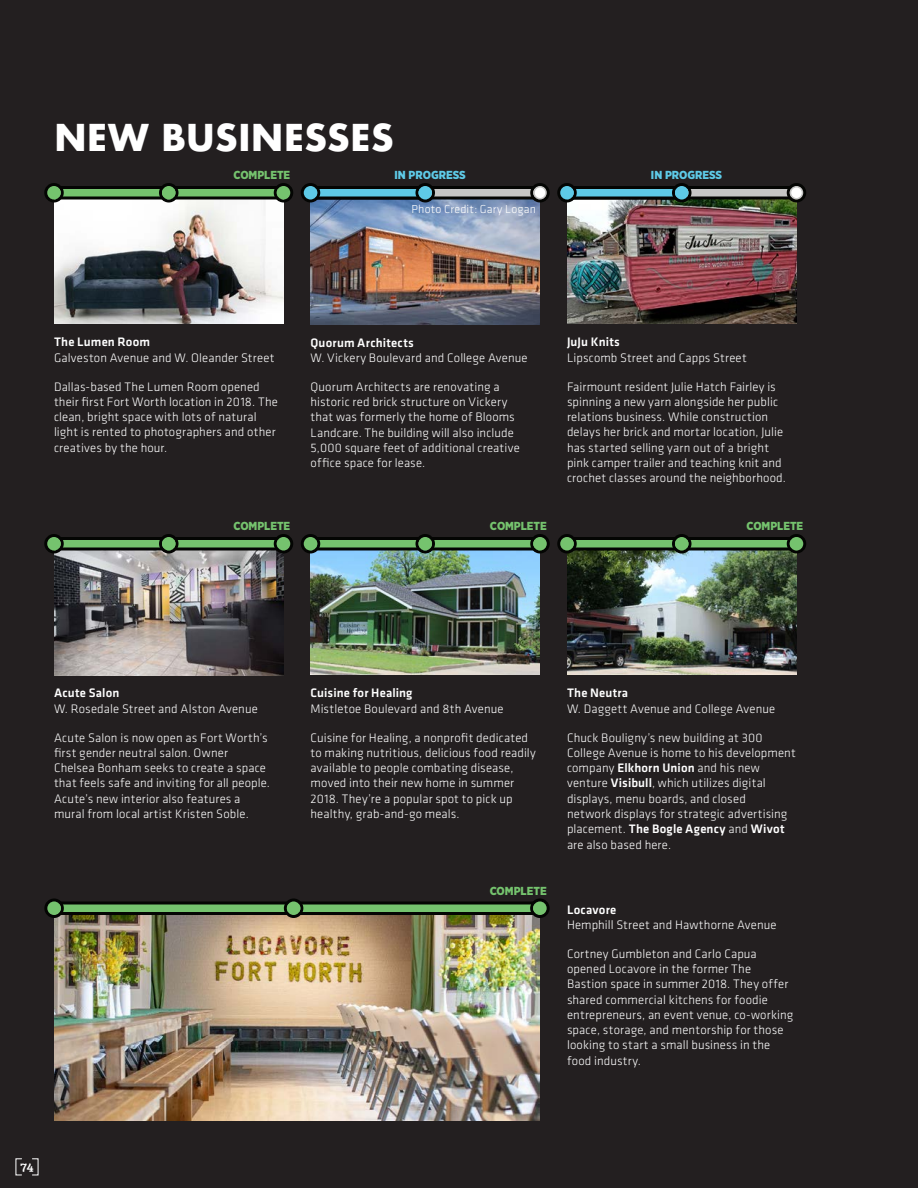
<style>
.page{position:relative;width:918px;height:1188px;background:#231f20}
.page>*{position:absolute;margin:0;border:0;box-sizing:border-box;transform-origin:0 0}
.Section_Headings{font:700 36px "Futura";color:#fff}
.t1{font:700 13.5px "Klinic Slab";color:#fff}
.Membership{font:300 12.75px/15.3px "Klavika";letter-spacing:.01em;color:#fff}
.Photo_Caption{font:300 12px "Klavika";letter-spacing:.015em;color:#fff}
.t2{font:900 11.7px "Gotham Narrow";color:#75c36e}
.t3{font:900 11.7px "Gotham Narrow";color:#5ecae7}
.s1{font-family:"Klavika Medium TF";font-weight:400}
</style>
<div class="page">
<img style="left:54px;top:202px;width:230px;height:122px">
<img style="left:54px;top:554px;width:229px;height:121px">
<img style="left:310px;top:203px;width:230px;height:121px">
<img style="left:54px;top:918px;width:486px;height:202px">
<img style="left:310px;top:554px;width:230px;height:121px">
<img style="left:567px;top:203px;width:229px;height:121px">
<img style="left:567px;top:554px;width:229px;height:121px">
<svg style="left:44px;top:183px;width:249px;height:19px"></svg>
<div style="left:47px;top:186px;width:14px;height:14px;background:#75c36e;border-radius:50%"></div>
<svg style="left:44px;top:534px;width:249px;height:20px"></svg>
<div style="left:47px;top:537px;width:14px;height:14px;background:#75c36e;border-radius:50%"></div>
<svg style="left:301px;top:534px;width:249px;height:20px"></svg>
<div style="left:304px;top:537px;width:13px;height:14px;background:#75c36e;border-radius:50%"></div>
<svg style="left:557px;top:534px;width:249px;height:20px"></svg>
<div style="left:560px;top:537px;width:14px;height:14px;background:#75c36e;border-radius:50%"></div>
<svg style="left:557px;top:183px;width:249px;height:20px"></svg>
<div style="left:560px;top:186px;width:14px;height:14px;background:#5ecae7;border-radius:50%"></div>
<svg style="left:301px;top:183px;width:249px;height:20px"></svg>
<div style="left:304px;top:186px;width:13px;height:14px;background:#5ecae7;border-radius:50%"></div>
<svg style="left:44px;top:898px;width:506px;height:20px"></svg>
<div style="left:533px;top:902px;width:14px;height:13px;background:#75c36e;border-radius:50%"></div>
<p class="Section_Headings" style="left:54px;top:112px;width:341px">NEW BUSINESSES</p>
<p class="t2" style="left:233px;top:168px;width:58px">COMPLETE</p>
<p class="t3" style="left:394px;top:168px;width:73px">IN PROGRESS</p>
<p class="t3" style="left:651px;top:168px;width:73px">IN PROGRESS</p>
<p class="Photo_Caption" style="left:411px;top:202px;width:126px">Photo Credit: Gary Logan</p>
<p class="Membership" style="left:54px;top:335px;width:222px"><span class="s1">The Lumen Room<br></span>Galveston Avenue and W. Oleander Street</p>
<p class="Membership" style="left:54px;top:379px;width:225px">Dallas-based The Lumen Room opened their first Fort Worth location in 2018. The clean, bright space with lots of natural light is rented to photographers and other creatives by the hour.</p>
<p class="Membership" style="left:311px;top:335px;width:219px"><span class="s1">Quorum Architects<br></span>W. Vickery Boulevard and College Avenue</p>
<p class="Membership" style="left:311px;top:379px;width:211px">Quorum Architects are renovating a historic red brick structure on Vickery that was formerly the home of Blooms Landcare. The building will also include 5,000 square feet of additional creative office space for lease.</p>
<p class="Membership" style="left:567px;top:335px;width:181px"><span class="s1">JuJu Knits<br></span>Lipscomb Street and Capps Street</p>
<p class="Membership" style="left:567px;top:379px;width:220px">Fairmount resident Julie Hatch Fairley is spinning a new yarn alongside her public relations business. While construction delays her brick and mortar location, Julie has started selling yarn out of a bright pink camper trailer and teaching knit and crochet classes around the neighborhood.</p>
<p class="t2" style="left:233px;top:519px;width:58px">COMPLETE</p>
<p class="t2" style="left:490px;top:519px;width:58px">COMPLETE</p>
<p class="t2" style="left:746px;top:519px;width:58px">COMPLETE</p>
<p class="Membership" style="left:54px;top:686px;width:205px"><span class="s1">Acute Salon<br></span>W. Rosedale Street and Alston Avenue</p>
<p class="Membership" style="left:54px;top:730px;width:218px">Acute Salon is now open as Fort Worth’s first gender neutral salon. Owner Chelsea Bonham seeks to create a space that feels safe and inviting for all people.<br>Acute’s new interior also features a mural from local artist Kristen Soble.</p>
<p class="t1" style="left:21px;top:1157px;width:14px">74</p>
<p class="Membership" style="left:311px;top:686px;width:195px"><span class="s1">Cuisine for Healing<br></span>Mistletoe Boulevard and 8th Avenue</p>
<p class="Membership" style="left:311px;top:730px;width:227px">Cuisine for Healing, a nonprofit dedicated to making nutritious, delicious food readily available to people combating disease, moved into their new home in summer 2018. They’re a popular spot to pick up healthy, grab-and-go meals.</p>
<p class="t2" style="left:490px;top:883px;width:58px">COMPLETE</p>
<p class="Membership" style="left:567px;top:686px;width:210px"><span class="s1">The Neutra<br></span>W. Daggett Avenue and College Avenue</p>
<p class="Membership" style="left:567px;top:730px;width:230px">Chuck Bouligny’s new building at 300<br>College Avenue is home to his development company <span class="s1">Elkhorn Union</span> and his new venture <span class="s1">Visibull</span>, which utilizes digital displays, menu boards, and closed<br>network displays for strategic advertising placement. <span class="s1">The Bogle Agency</span> and <span class="s1">Wivot </span>are also based here.</p>
<p class="Membership" style="left:567px;top:902px;width:211px"><span class="s1">Locavore<br></span>Hemphill Street and Hawthorne Avenue</p>
<p class="Membership" style="left:567px;top:946px;width:228px">Cortney Gumbleton and Carlo Capua opened Locavore in the former The Bastion space in summer 2018. They offer shared commercial kitchens for foodie entrepreneurs, an event venue, co-working space, storage, and mentorship for those looking to start a small business in the food industry.</p>
</div>
